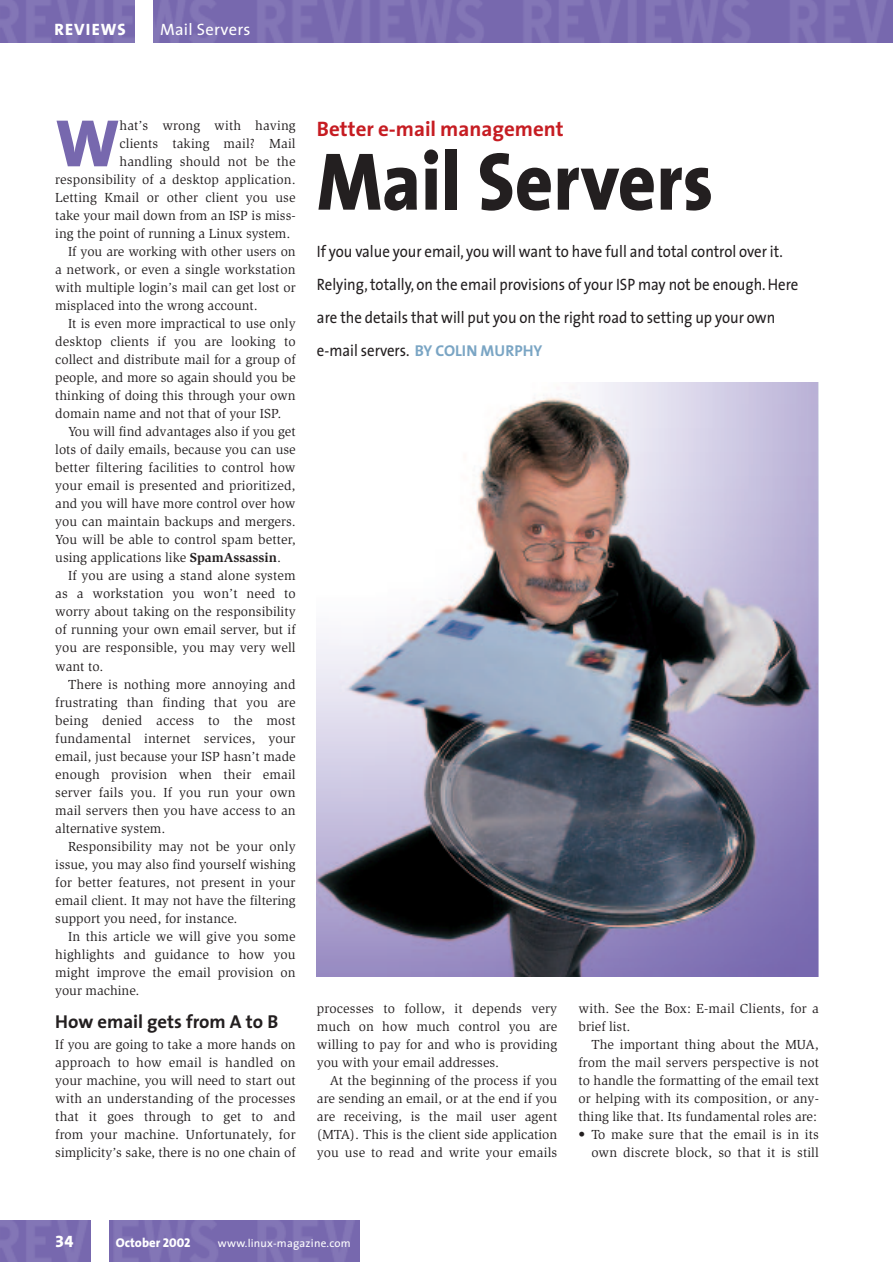
<style>
.page{position:relative;width:893px;height:1262px;background:#fff}
.page>*{position:absolute;margin:0;border:0;box-sizing:border-box;transform-origin:0 0}
.t1{font:800 82.5px "The Sans";color:#231f20;scale:.9 1}
.t2{font:800 67.65px "The Sans";color:#7768ae}
.t3{font:700 21px "The Sans";color:#c61c22}
.t4{font:700 18.75px "The Sans";color:#231f20}
.t5{font:16.5px/33px "The Sans";color:#231f20;scale:.9 1}
.t6{font:16.5px "The Sans";letter-spacing:.02em;color:#fff}
.t7{font:16.5px "The Sans Extra Bold Caps";letter-spacing:.07em;color:#fff}
.t8{font:16.5px "The Sans Extra Bold Expert";color:#fff}
.t9{font:13.5px/18px "Slimbach";letter-spacing:.005em;color:#231f20;text-align:justify}
.t10{font:800 12.75px "The Sans";color:#fff}
.t11{font:11.25px "The Sans";letter-spacing:.02em;color:#fff}
.s1{font-weight:700}
.s2{font-weight:700;font-size:15.75px;color:#7aa5c4}
.s3{font-family:"The Sans Extra Bold Caps";font-weight:400}
</style>
<div class="page">
<img style="left:1px;top:1220px;width:358px;height:42px">
<div style="left:91px;top:1220px;width:17px;height:42px;background:#fff"></div>
<img style="left:317px;top:382px;width:500px;height:594px">
<img style="left:1px;top:0;width:891px;height:43px">
<div style="left:135px;top:0;width:17px;height:43px;background:#fff"></div>
<p class="t7" style="left:54px;top:20px;width:73px">REVIEWS</p>
<p class="t6" style="left:160px;top:23px;width:92px">Mail Servers</p>
<h2 class="t2" style="left:55px;top:117px;width:66px">W</h2>
<p class="t9" style="left:119px;top:118px;width:178px">hat’s wrong with having</p>
<p class="t9" style="left:119px;top:136px;width:178px">clients taking mail? Mail</p>
<p class="t9" style="left:119px;top:154px;width:178px">handling should not be the</p>
<p class="t9" style="left:55px;top:172px;width:242px">responsibility of a desktop application.</p>
<p class="t9" style="left:55px;top:190px;width:242px">Letting Kmail or other client you use</p>
<p class="t9" style="left:55px;top:208px;width:242px">take your mail down from an ISP is miss-</p>
<p class="t9" style="left:55px;top:226px;width:237px">ing the point of running a Linux system.</p>
<p class="t9" style="left:68px;top:244px;width:229px">If you are working with other users on</p>
<p class="t9" style="left:55px;top:262px;width:242px">a network, or even a single workstation</p>
<p class="t9" style="left:55px;top:280px;width:242px">with multiple login’s mail can get lost or</p>
<p class="t9" style="left:55px;top:298px;width:204px">misplaced into the wrong account.</p>
<p class="t9" style="left:68px;top:316px;width:229px">It is even more impractical to use only</p>
<p class="t9" style="left:55px;top:334px;width:242px">desktop clients if you are looking to</p>
<p class="t9" style="left:55px;top:352px;width:242px">collect and distribute mail for a group of</p>
<p class="t9" style="left:55px;top:370px;width:242px">people, and more so again should you be</p>
<p class="t9" style="left:55px;top:388px;width:242px">thinking of doing this through your own</p>
<p class="t9" style="left:55px;top:406px;width:227px">domain name and not that of your ISP.</p>
<p class="t9" style="left:68px;top:424px;width:229px">You will find advantages also if you get</p>
<p class="t9" style="left:55px;top:442px;width:242px">lots of daily emails, because you can use</p>
<p class="t9" style="left:55px;top:460px;width:242px">better filtering facilities to control how</p>
<p class="t9" style="left:55px;top:478px;width:242px">your email is presented and prioritized,</p>
<p class="t9" style="left:55px;top:496px;width:242px">and you will have more control over how</p>
<p class="t9" style="left:55px;top:514px;width:242px">you can maintain backups and mergers.</p>
<p class="t9" style="left:55px;top:532px;width:242px">You will be able to control spam better,</p>
<p class="t9" style="left:55px;top:550px;width:227px">using applications like <span class="s1">SpamAssassin</span>.</p>
<p class="t9" style="left:68px;top:568px;width:229px">If you are using a stand alone system</p>
<p class="t9" style="left:55px;top:586px;width:242px">as a workstation you won’t need to</p>
<p class="t9" style="left:55px;top:604px;width:242px">worry about taking on the responsibility</p>
<p class="t9" style="left:55px;top:622px;width:242px">of running your own email server, but if</p>
<p class="t9" style="left:55px;top:640px;width:242px">you are responsible, you may very well</p>
<p class="t9" style="left:55px;top:658px;width:50px">want to.</p>
<p class="t9" style="left:68px;top:676px;width:229px">There is nothing more annoying and</p>
<p class="t9" style="left:55px;top:694px;width:242px">frustrating than finding that you are</p>
<p class="t9" style="left:55px;top:712px;width:242px">being denied access to the most</p>
<p class="t9" style="left:55px;top:730px;width:242px">fundamental internet services, your</p>
<p class="t9" style="left:55px;top:748px;width:242px">email, just because your ISP hasn’t made</p>
<p class="t9" style="left:55px;top:766px;width:242px">enough provision when their email</p>
<p class="t9" style="left:55px;top:784px;width:242px">server fails you. If you run your own</p>
<p class="t9" style="left:55px;top:802px;width:242px">mail servers then you have access to an</p>
<p class="t9" style="left:55px;top:820px;width:111px">alternative system.</p>
<p class="t9" style="left:68px;top:838px;width:229px">Responsibility may not be your only</p>
<p class="t9" style="left:55px;top:856px;width:242px">issue, you may also find yourself wishing</p>
<p class="t9" style="left:55px;top:874px;width:242px">for better features, not present in your</p>
<p class="t9" style="left:55px;top:892px;width:242px">email client. It may not have the filtering</p>
<p class="t9" style="left:55px;top:910px;width:183px">support you need, for instance.</p>
<p class="t9" style="left:68px;top:928px;width:229px">In this article we will give you some</p>
<p class="t9" style="left:55px;top:946px;width:242px">highlights and guidance to how you</p>
<p class="t9" style="left:55px;top:964px;width:242px">might improve the email provision on</p>
<p class="t9" style="left:55px;top:982px;width:86px">your machine.</p>
<h3 class="t4" style="left:55px;top:1014px;width:224px">How email gets from A to B</h3>
<p class="t9" style="left:55px;top:1036px;width:242px">If you are going to take a more hands on approach to how email is handled on your machine, you will need to start out with an understanding of the processes that it goes through to get to and from your machine. Unfortunately, for simplicity’s sake, there is no one chain of</p>
<h3 class="t3" style="left:317px;top:121px;width:248px">Better e-mail management</h3>
<h1 class="t1" style="left:317px;top:149px;width:442px">Mail Servers</h1>
<p class="t5" style="left:317px;top:237px;width:536px">If you value your email, you will want to have full and total control over it.<br>Relying, totally, on the email provisions of your ISP may not be enough. Here are the details that will put you on the right road to setting up your own e-mail servers. <span class="s2">BY COLIN MURPHY</span></p>
<p class="t9" style="left:317px;top:1000px;width:242px">processes to follow, it depends very much on how much control you are willing to pay for and who is providing you with your email addresses.</p>
<p class="t9" style="left:317px;top:1072px;width:242px;text-indent:13px">At the beginning of the process if you are sending an email, or at the end if you are receiving, is the mail user agent (MTA). This is the client side application you use to read and write your emails</p>
<p class="t9" style="left:578px;top:1000px;width:242px">with. See the Box: E-mail Clients, for a brief list.</p>
<p class="t9" style="left:578px;top:1036px;width:242px;text-indent:13px">The important thing about the MUA, from the mail servers perspective is not to handle the formatting of the email text or helping with its composition, or any&shy;thing like that. Its fundamental roles are:</p>
<p class="t9" style="left:578px;top:1126px;width:242px;text-align:right">• To make sure that the email is in its own discrete block, so that it is still</p>
<p class="t8" style="left:55px;top:1231px;width:20px">34</p>
<p class="t10" style="left:116px;top:1237px;width:76px">October <span class="s3">2002</span></p>
<p class="t11" style="left:218px;top:1238px;width:134px">www.linux-magazine.com</p>
</div>
